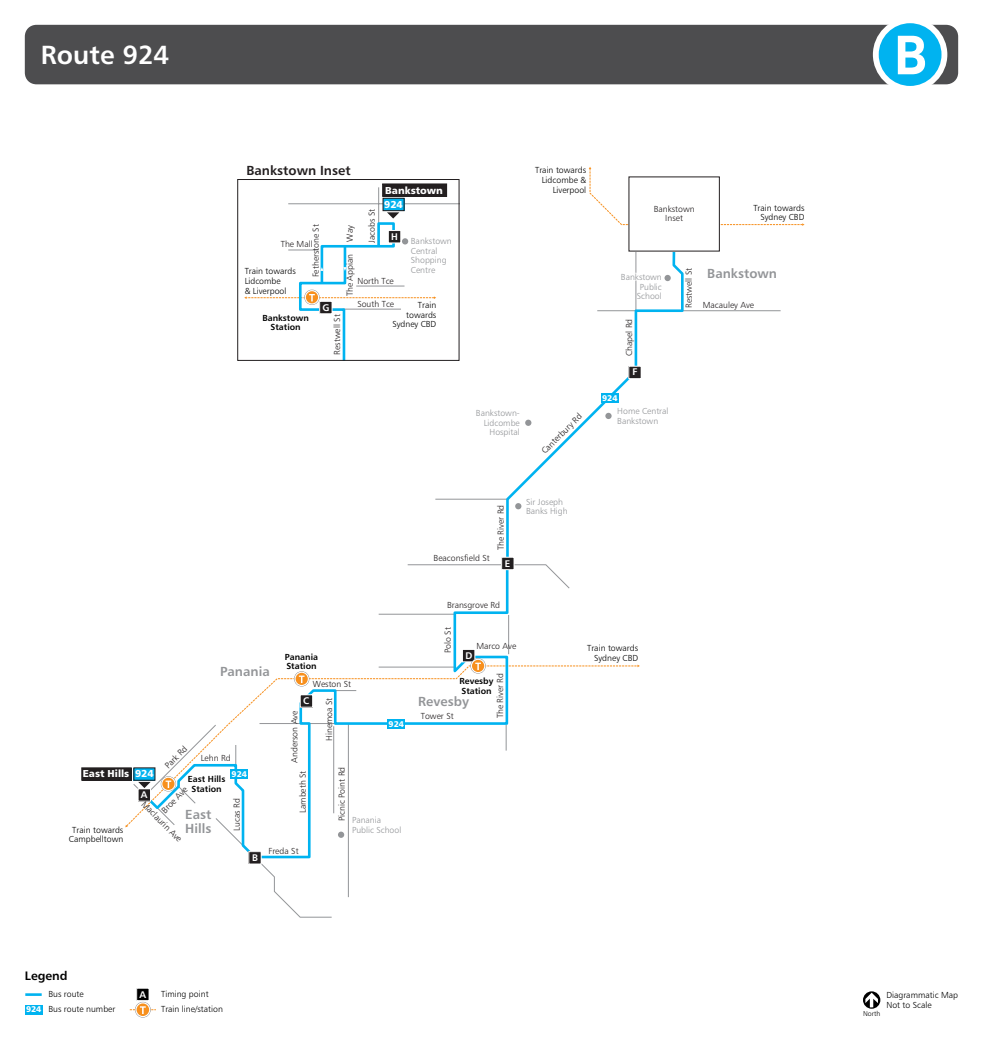
<style>
.page{position:relative;width:983px;height:1042px;background:#fff}
.page>*{position:absolute;margin:0;border:0;box-sizing:border-box;transform-origin:0 0}
.t1{font:500 26.25px "Trans Text Md";color:#fff}
.t2{font:500 13.12px/14px "Trans Text Md";color:#939598}
.t3{font:500 13.12px "Trans Text Md";color:#231f20}
.t4{font:500 12.25px "Trans Text Md";color:#000}
.t5{font:700 10.15px "Trans Text Bd";color:#fff}
.t6{font:500 9.62px "Trans Text Md";color:#fff}
.t7{font:300 8.75px/9.6px "Trans Text Lt";color:#231f20;text-align:center}
.t8{font:300 8.75px/9.6px "Trans Text Lt";color:#000}
.t9{font:300 8.75px/9.6px "Trans Text Lt";color:#939598}
.t10{font:500 8.75px/9.6px "Trans Text Md";color:#000;text-align:center}
.t11{font:700 8.4px "Trans Text Bd";color:#fff}
.t12{font:300 7px "Trans Text Lt";color:#000}
</style>
<div class="page">
<svg style="left:863px;top:991px;width:17px;height:17px"></svg>
<hr style="left:25px;top:993px;width:17px;height:3px;background:#00b3f0">
<div style="left:25px;top:1004px;width:17px;height:10px;background:#00b3f0"></div>
<div style="left:137px;top:988px;width:12px;height:12px;background:#000"></div>
<div style="left:136px;top:988px;width:13px;height:13px;border:1px solid #fff"></div>
<svg style="left:130px;top:1002px;width:26px;height:15px"></svg>
<div style="left:25px;top:25px;width:932px;height:59px;background:#4d4d4f;border-radius:12px"></div>
<svg style="left:872px;top:23px;width:75px;height:63px;background:#6bc3e2"></svg>
<svg style="left:588px;top:167px;width:216px;height:59px"></svg>
<svg style="left:141px;top:564px;width:368px;height:295px"></svg>
<svg style="left:504px;top:251px;width:180px;height:314px"></svg>
<div style="left:134px;top:768px;width:21px;height:12px;background:#00b3f0"></div>
<div style="left:133px;top:767px;width:22px;height:14px;border:1px solid #231f20"></div>
<div style="left:82px;top:768px;width:49px;height:12px;background:#231f20"></div>
<div style="left:81px;top:767px;width:51px;height:14px;border:1px solid #231f20"></div>
<svg style="left:138px;top:782px;width:13px;height:6px"></svg>
<div style="left:601px;top:393px;width:17px;height:10px;background:#00b3f0"></div>
<div style="left:387px;top:719px;width:18px;height:10px;background:#00b3f0"></div>
<div style="left:230px;top:769px;width:18px;height:10px;background:#00b3f0"></div>
<div style="left:138px;top:789px;width:12px;height:12px;background:#231f20"></div>
<div style="left:138px;top:788px;width:13px;height:13px;border:1px solid #fff"></div>
<div style="left:249px;top:851px;width:12px;height:13px;background:#231f20"></div>
<div style="left:248px;top:851px;width:13px;height:13px;border:1px solid #fff"></div>
<div style="left:300px;top:695px;width:12px;height:12px;background:#231f20"></div>
<div style="left:300px;top:694px;width:13px;height:13px;border:1px solid #fff"></div>
<div style="left:462px;top:649px;width:12px;height:13px;background:#231f20"></div>
<div style="left:462px;top:649px;width:13px;height:13px;border:1px solid #fff"></div>
<div style="left:501px;top:557px;width:13px;height:13px;background:#231f20"></div>
<div style="left:501px;top:557px;width:13px;height:13px;border:1px solid #fff"></div>
<div style="left:628px;top:366px;width:13px;height:13px;background:#231f20"></div>
<div style="left:628px;top:366px;width:13px;height:13px;border:1px solid #fff"></div>
<svg style="left:605px;top:413px;width:6px;height:6px"></svg>
<div style="left:338px;top:831px;width:6px;height:7px;background:#939598;border-radius:50%"></div>
<svg style="left:618px;top:272px;width:52px;height:29px"></svg>
<svg style="left:515px;top:503px;width:6px;height:6px"></svg>
<svg style="left:525px;top:420px;width:6px;height:6px"></svg>
<div style="left:628px;top:177px;width:91px;height:74px;background:#fff"></div>
<hr style="left:288px;top:203px;width:171px;height:1px;background:#939598">
<hr style="left:378px;top:187px;width:1px;height:50px;background:#939598">
<div style="left:383px;top:198px;width:21px;height:13px;background:#00b3f0"></div>
<div style="left:382px;top:198px;width:22px;height:13px;border:1px solid #231f20"></div>
<div style="left:382px;top:184px;width:64px;height:12px;background:#231f20"></div>
<div style="left:382px;top:183px;width:65px;height:14px;border:1px solid #231f20"></div>
<div style="left:237px;top:179px;width:222px;height:182px;border:1px solid #231f20"></div>
<svg style="left:244px;top:212px;width:192px;height:148px"></svg>
<svg style="left:470px;top:658px;width:15px;height:15px"></svg>
<svg style="left:294px;top:671px;width:15px;height:15px"></svg>
<svg style="left:161px;top:776px;width:15px;height:15px"></svg>
<h1 class="t1" style="left:41px;top:38px;width:130px">Route 924</h1>
<h2 class="t3" style="left:246px;top:162px;width:106px">Bankstown Inset</h2>
<p class="t5" style="left:385px;top:183px;width:59px">Bankstown</p>
<p class="t5" style="left:384px;top:198px;width:20px">924</p>
<p class="t7" style="left:366px;top:243px;width:36px;rotate:-90deg">Jacobs St</p>
<p class="t7" style="left:310px;top:277px;width:55px;rotate:-90deg">Fetherstone St</p>
<p class="t7" style="left:345px;top:242px;width:18px;rotate:-90deg">Way</p>
<p class="t6" style="left:391px;top:231px;width:8px">H</p>
<p class="t9" style="left:411px;top:236px;width:42px">Bankstown<br>Central<br>Shopping<br>Centre</p>
<p class="t8" style="left:392px;top:300px;width:45px;text-align:right">Train towards<br>Sydney CBD</p>
<p class="t7" style="left:281px;top:239px;width:33px">The Mall</p>
<p class="t7" style="left:345px;top:296px;width:44px;rotate:-90deg">The Appian</p>
<p class="t8" style="left:245px;top:266px;width:53px">Train towards<br>Lidcombe<br>&amp; Liverpool</p>
<p class="t7" style="left:357px;top:276px;width:38px">North Tce</p>
<p class="t7" style="left:357px;top:299px;width:38px">South Tce</p>
<p class="t6" style="left:322px;top:301px;width:9px">G</p>
<p class="t10" style="left:262px;top:313px;width:48px">Bankstown<br>Station</p>
<p class="t7" style="left:332px;top:354px;width:41px;rotate:-90deg">Restwell St</p>
<p class="t8" style="left:535px;top:165px;width:53px;text-align:right">Train towards<br>Lidcombe &amp;<br>Liverpool</p>
<p class="t7" style="left:653px;top:204px;width:42px">Bankstown<br>Inset</p>
<p class="t8" style="left:753px;top:203px;width:53px;text-align:right">Train towards<br>Sydney CBD</p>
<p class="t9" style="left:476px;top:408px;width:45px;text-align:right">Bankstown-<br>Lidcombe<br>Hospital</p>
<p class="t7" style="left:539px;top:449px;width:55px;rotate:-45deg">Canterbury Rd</p>
<p class="t9" style="left:620px;top:272px;width:42px;text-align:right">Bankstown<br>Public<br>School</p>
<p class="t7" style="left:624px;top:356px;width:39px;rotate:-90deg">Chapel Rd</p>
<p class="t6" style="left:632px;top:366px;width:6px">F</p>
<p class="t9" style="left:617px;top:406px;width:53px">Home Central<br>Bankstown</p>
<p class="t11" style="left:602px;top:392px;width:17px">924</p>
<p class="t7" style="left:683px;top:308px;width:41px;rotate:-90deg">Restwell St</p>
<h2 class="t2" style="left:707px;top:266px;width:71px">Bankstown</h2>
<p class="t7" style="left:702px;top:300px;width:53px">Macauley Ave</p>
<h2 class="t2" style="left:220px;top:664px;width:51px">Panania</h2>
<p class="t7" style="left:163px;top:763px;width:29px;rotate:-45deg">Park Rd</p>
<p class="t7" style="left:146px;top:799px;width:55px;rotate:45deg">Maclaurin Ave</p>
<p class="t7" style="left:201px;top:753px;width:31px">Lehn Rd</p>
<p class="t5" style="left:83px;top:767px;width:72px">East Hills 924</p>
<p class="t11" style="left:231px;top:769px;width:17px">924</p>
<p class="t10" style="left:188px;top:774px;width:39px">East Hills<br>Station</p>
<p class="t7" style="left:159px;top:808px;width:34px;rotate:-45deg">Broe Ave</p>
<p class="t6" style="left:141px;top:789px;width:8px">A</p>
<p class="t7" style="left:232px;top:830px;width:34px;rotate:-90deg">Lucas Rd</p>
<h2 class="t2" style="left:185px;top:807px;width:28px">East<br>Hills</h2>
<p class="t8" style="left:69px;top:825px;width:56px;text-align:center">Train towards<br>Campbelltown</p>
<p class="t7" style="left:495px;top:550px;width:47px;rotate:-90deg">The River Rd</p>
<p class="t7" style="left:433px;top:553px;width:58px">Beaconsfield St</p>
<p class="t6" style="left:504px;top:557px;width:7px">E</p>
<p class="t7" style="left:447px;top:600px;width:55px">Bransgrove Rd</p>
<p class="t9" style="left:526px;top:497px;width:43px">Sir Joseph<br>Banks High</p>
<p class="t7" style="left:442px;top:653px;width:27px;rotate:-90deg">Polo St</p>
<p class="t7" style="left:476px;top:641px;width:41px">Marco Ave</p>
<p class="t10" style="left:285px;top:652px;width:35px;text-align:left">Panania<br>Station</p>
<p class="t8" style="left:587px;top:643px;width:53px;text-align:right">Train towards<br>Sydney CBD</p>
<p class="t6" style="left:465px;top:649px;width:8px">D</p>
<p class="t7" style="left:313px;top:679px;width:40px">Weston St</p>
<p class="t6" style="left:303px;top:695px;width:8px">C</p>
<p class="t7" style="left:289px;top:762px;width:53px;rotate:-90deg">Anderson Ave</p>
<p class="t7" style="left:324px;top:741px;width:45px;rotate:-90deg">Hinemoa St</p>
<p class="t11" style="left:388px;top:718px;width:17px">924</p>
<p class="t7" style="left:298px;top:813px;width:44px;rotate:-90deg">Lambeth St</p>
<p class="t7" style="left:337px;top:821px;width:56px;rotate:-90deg">Picnic Point Rd</p>
<p class="t9" style="left:352px;top:815px;width:51px">Panania<br>Public School</p>
<p class="t7" style="left:495px;top:718px;width:47px;rotate:-90deg">The River Rd</p>
<p class="t10" style="left:459px;top:676px;width:35px;text-align:left">Revesby<br>Station</p>
<h2 class="t2" style="left:418px;top:694px;width:52px">Revesby</h2>
<p class="t7" style="left:421px;top:711px;width:34px">Tower St</p>
<p class="t6" style="left:252px;top:852px;width:7px">B</p>
<p class="t7" style="left:268px;top:845px;width:32px">Freda St</p>
<h3 class="t4" style="left:25px;top:967px;width:44px">Legend</h3>
<p class="t11" style="left:26px;top:1004px;width:17px">924</p>
<p class="t8" style="left:48px;top:986px;width:69px;line-height:15.4px">Bus route<br>Bus route number</p>
<p class="t6" style="left:139px;top:988px;width:8px">A</p>
<p class="t8" style="left:161px;top:986px;width:63px;line-height:15.4px">Timing point<br>Train line/station</p>
<p class="t8" style="left:886px;top:990px;width:73px">Diagrammatic Map<br>Not to Scale</p>
<p class="t12" style="left:862px;top:1009px;width:19px">North</p>
</div>
